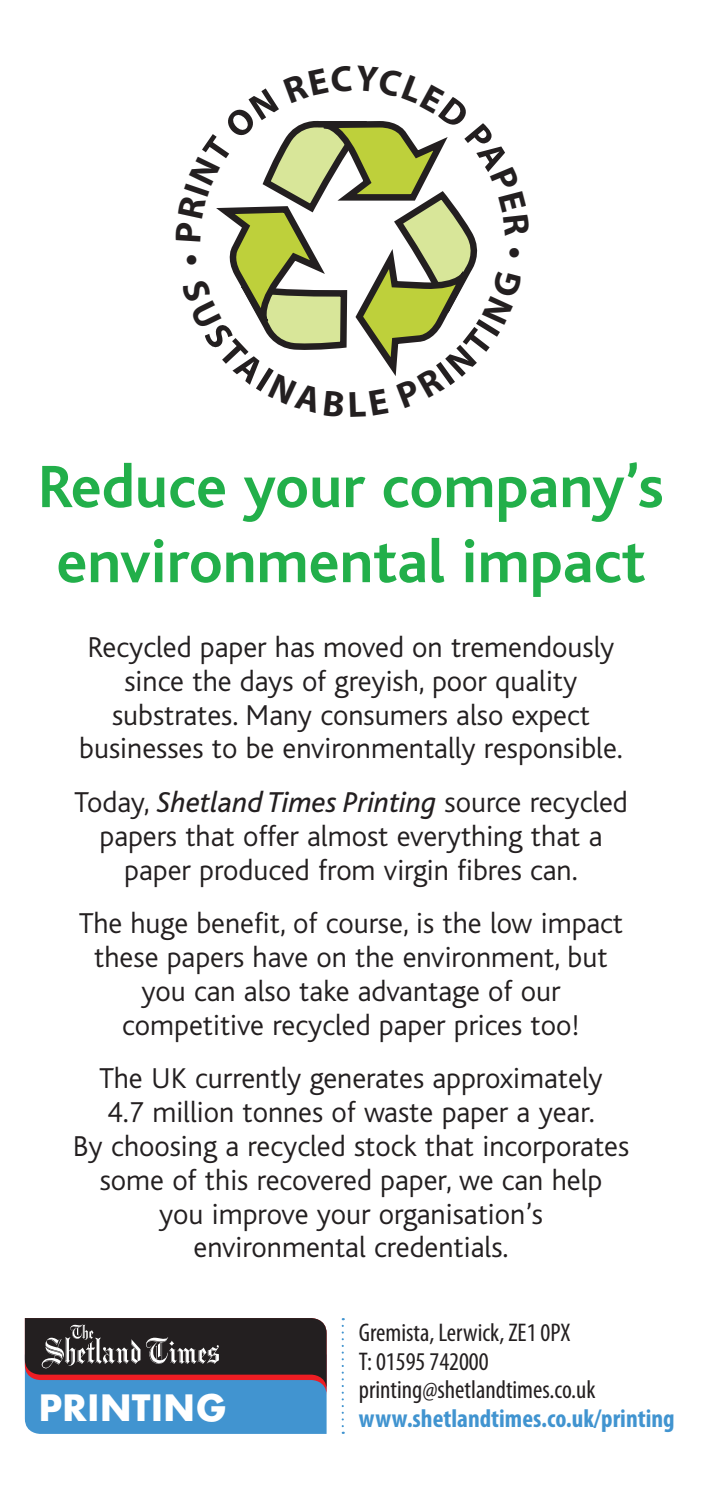
<style>
.page{position:relative;width:702px;height:1489px;background:#fff}
.page>*{position:absolute;margin:0;border:0;box-sizing:border-box;transform-origin:0 0}
.t1{font:700 62.5px/75px "Bliss";color:#22af4a}
.t2{font:700 40px "Futura T";color:#fff}
.t3{font:300 30px/33.8px "Bliss";color:#231f20;text-align:center}
.t4{font:condensed 25.75px/28.5px "Myriad Pro";color:#231f20}
.t5{font:700 condensed 25.75px "Myriad Pro";color:#4194d0}
.s1{font-weight:400;font-style:italic}
</style>
<div class="page">
<svg style="left:25px;top:1318px;width:301px;height:115px;background:#445e7a"></svg>
<svg style="left:341px;top:1318px;width:3px;height:115px"></svg>
<svg style="left:216px;top:120px;width:262px;height:256px"></svg>
<h1 class="t1" style="left:38px;top:456px;width:627px">Reduce your company’s environmental impact</h1>
<p class="t3" style="left:79px;top:633px;width:545px">Recycled paper has moved on tremendously since the days of greyish, poor quality substrates. Many consumers also expect businesses to be environmentally responsible.</p>
<p class="t3" style="left:74px;top:788px;width:555px">Today, <span class="s1">Shetland Times Printing</span> source recycled papers that offer almost everything that a paper produced from virgin fibres can.</p>
<p class="t3" style="left:79px;top:909px;width:546px">The huge benefit, of course, is the low impact these papers have on the environment, but you can also take advantage of our competitive recycled paper prices too!</p>
<p class="t3" style="left:73px;top:1064px;width:558px">The UK currently generates approximately<br>4.7 million tonnes of waste paper a year.<br>By choosing a recycled stock that incorporates some of this recovered paper, we can help<br>you improve your organisation’s environmental credentials.</p>
<h2 class="t2" style="left:38px;top:1383px;width:190px">PRINTING</h2>
<p class="t4" style="left:359px;top:1320px;width:238px">Gremista, Lerwick, ZE1 0PX<br>T: 01595 742000 printing@shetlandtimes.co.uk</p>
<p class="t5" style="left:359px;top:1409px;width:317px">www.shetlandtimes.co.uk/printing</p>
</div>
